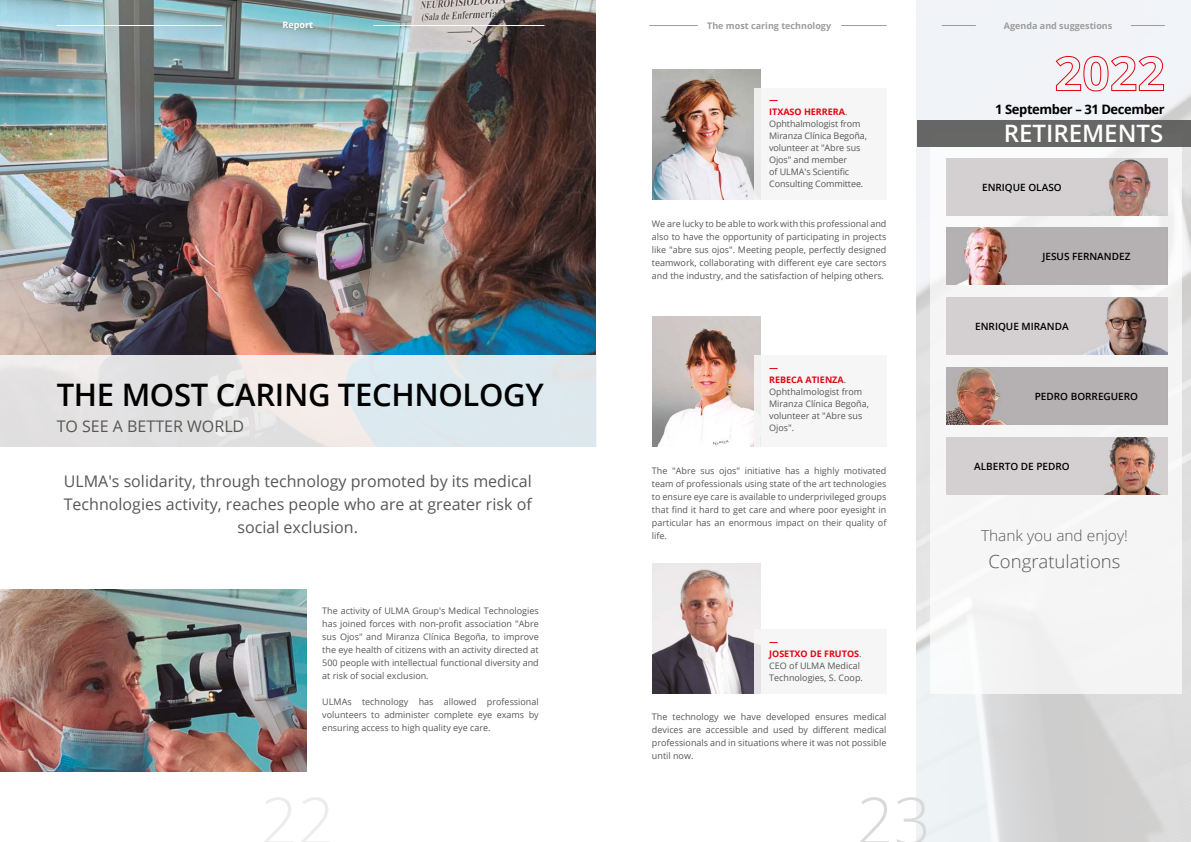
<style>
.page{position:relative;width:1191px;height:842px;background:#fff}
.page>*{position:absolute;margin:0;border:0;box-sizing:border-box;transform-origin:0 0}
.t1{font:300 65px "Open Sans";color:#dadada}
.t2{font:600 31px "Open Sans";letter-spacing:-.01em;color:#000}
.t3{font:600 24px "Open Sans";color:#fff}
.t4{font:300 18px "Open Sans";color:#575756}
.t5{font:16px/23px "Open Sans";color:#575756;text-align:center}
.t6{font:300 15px "Open Sans";color:#575756}
.t7{font:700 13px "Open Sans";letter-spacing:-.03em;color:#000}
.t8{font:600 10px "Open Sans";color:#000}
.t9{font:9px/13px "Open Sans";color:#575756;text-align:justify}
.t10{font:700 9px "Open Sans";color:#9d9d9c}
.t11{font:700 9px "Open Sans";color:#fff}
.s1{font-weight:700;color:#e30613}
</style>
<div class="page">
<img style="left:916px;top:0;width:275px;height:842px">
<div style="left:930px;top:134px;width:251px;height:560px;background:#f5f5f5"></div>
<div style="left:916px;top:120px;width:275px;height:26px;background:#666766"></div>
<img style="left:946px;top:228px;width:221px;height:56px">
<img style="left:946px;top:159px;width:221px;height:56px">
<hr style="left:1130px;top:25px;width:34px;height:1px;background:#9d9d9c">
<hr style="left:941px;top:25px;width:34px;height:1px;background:#9d9d9c">
<svg style="left:1055px;top:56px;width:109px;height:35px"></svg>
<img style="left:0;top:0;width:595px;height:356px">
<svg style="left:0;top:356px;width:596px;height:91px;background:#e3e6e8"></svg>
<hr style="left:373px;top:25px;width:171px;height:1px;background:#fff">
<hr style="left:57px;top:25px;width:165px;height:1px;background:#fff">
<hr style="left:649px;top:25px;width:237px;height:1px;background:#9d9d9c">
<div style="left:698px;top:17px;width:142px;height:17px;background:#fff"></div>
<img style="left:0;top:590px;width:306px;height:182px">
<img style="left:652px;top:70px;width:108px;height:130px">
<img style="left:652px;top:317px;width:108px;height:130px">
<img style="left:652px;top:564px;width:108px;height:130px">
<div style="left:753px;top:88px;width:133px;height:112px;background:#f6f6f6"></div>
<div style="left:753px;top:356px;width:133px;height:91px;background:#f6f6f6"></div>
<div style="left:753px;top:630px;width:133px;height:64px;background:#f6f6f6"></div>
<img style="left:946px;top:298px;width:221px;height:56px">
<img style="left:946px;top:368px;width:221px;height:56px">
<img style="left:946px;top:438px;width:221px;height:56px">
<p class="t11" style="left:282px;top:18px;width:32px">Report</p>
<p class="t10" style="left:707px;top:19px;width:125px">The most caring technology</p>
<p class="t9" style="left:769px;top:94px;width:99px;line-height:12px;text-align:left"><span class="s1">—<br>ITXASO HERRERA</span>.<br>Ophthalmologist from<br>Miranza Clínica Begoña, volunteer at "Abre sus<br>Ojos" and member<br>of ULMA's Scientific<br>Consulting Committee.</p>
<h2 class="t2" style="left:57px;top:373px;width:488px">THE MOST CARING TECHNOLOGY</h2>
<h3 class="t5" style="left:57px;top:414px;width:189px">TO SEE A BETTER WORLD</h3>
<h3 class="t5" style="left:64px;top:469px;width:469px">ULMA's solidarity, through technology promoted by its medical<br>Technologies activity, reaches people who are at greater risk of social exclusion.</h3>
<p class="t9" style="left:322px;top:604px;width:218px">The activity of ULMA Group's Medical Technologies has joined forces with non-profit association "Abre sus Ojos" and Miranza Clínica Begoña, to improve the eye health of citizens with an activity directed at 500 people with intellectual functional diversity and at risk of social exclusion.</p>
<p class="t9" style="left:322px;top:695px;width:218px">ULMAs technology has allowed professional volunteers to administer complete eye exams by ensuring access to high quality eye care.</p>
<p class="t9" style="left:652px;top:217px;width:236px">We are lucky to be able to work with this professional and also to have the opportunity of participating in projects like "abre sus ojos". Meeting people, perfectly designed teamwork, collaborating with different eye care sectors and the industry, and the satisfaction of helping others.</p>
<p class="t9" style="left:769px;top:361px;width:101px;line-height:12px;text-align:left"><span class="s1">—<br>REBECA ATIENZA</span>.<br>Ophthalmologist from<br>Miranza Clínica Begoña, volunteer at "Abre sus<br>Ojos".</p>
<p class="t9" style="left:652px;top:464px;width:236px">The "Abre sus ojos" initiative has a highly motivated team of professionals using state of the art technologies to ensure eye care is available to underprivileged groups that find it hard to get care and where poor eyesight in particular has an enormous impact on their quality of life.</p>
<p class="t9" style="left:769px;top:635px;width:95px;line-height:12px;text-align:left"><span class="s1">—<br>JOSETXO DE FRUTOS</span>.<br>CEO of ULMA Medical<br>Technologies, S. Coop.</p>
<p class="t9" style="left:652px;top:710px;width:236px">The technology we have developed ensures medical devices are accessible and used by different medical professionals and in situations where it was not possible until now.</p>
<h1 class="t1" style="left:856px;top:776px;width:76px">23</h1>
<p class="t10" style="left:1004px;top:20px;width:110px">Agenda and suggestions</p>
<h3 class="t7" style="left:995px;top:100px;width:171px">1 September – 31 December</h3>
<h3 class="t3" style="left:1003px;top:117px;width:161px">RETIREMENTS</h3>
<p class="t8" style="left:982px;top:180px;width:81px">ENRIQUE OLASO</p>
<p class="t8" style="left:1042px;top:250px;width:89px">JESUS FERNANDEZ</p>
<p class="t8" style="left:975px;top:319px;width:95px">ENRIQUE MIRANDA</p>
<p class="t8" style="left:1034px;top:390px;width:105px">PEDRO BORREGUERO</p>
<p class="t8" style="left:974px;top:459px;width:97px">ALBERTO DE PEDRO</p>
<h3 class="t6" style="left:981px;top:525px;width:148px">Thank you and enjoy!</h3>
<h3 class="t4" style="left:988px;top:549px;width:134px">Congratulations</h3>
</div>
